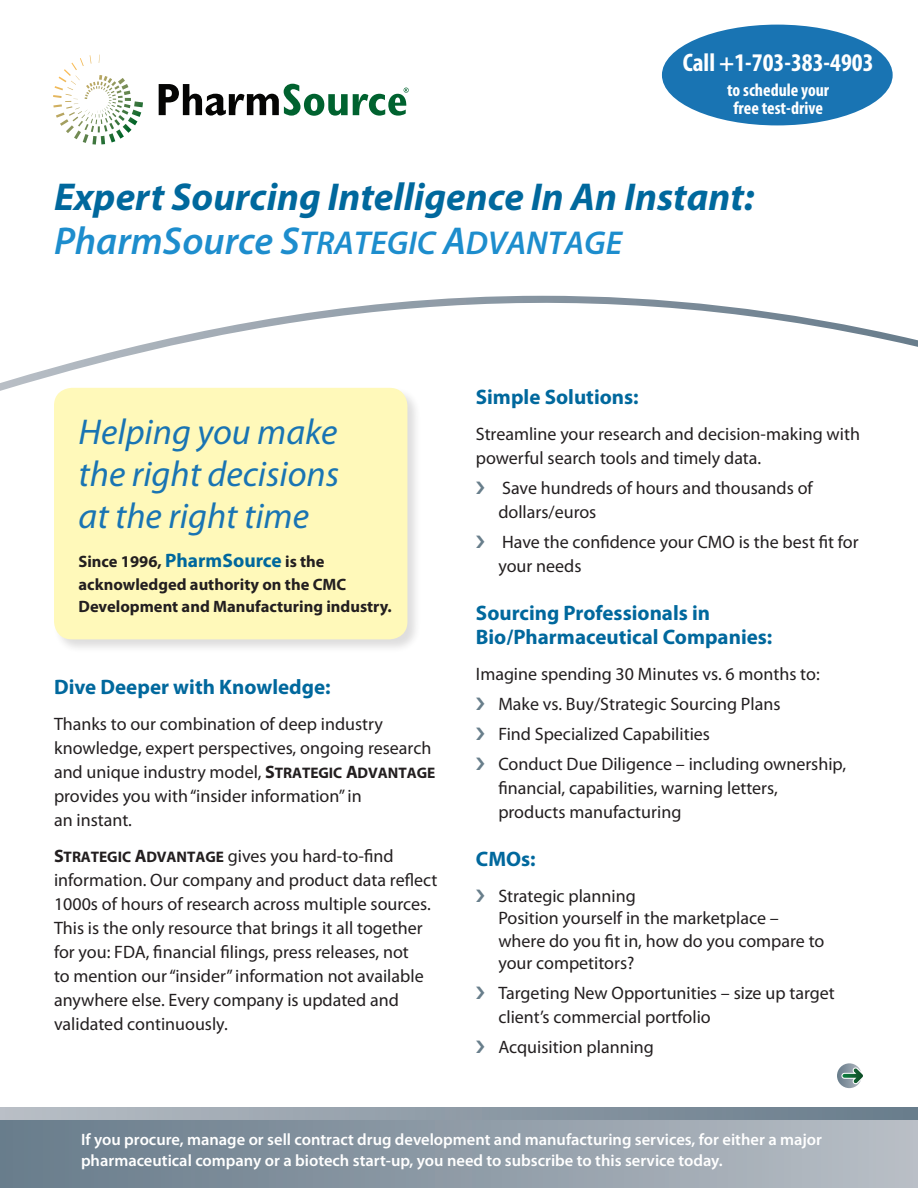
<style>
.page{position:relative;width:918px;height:1188px;background:#fff}
.page>*{position:absolute;margin:0;border:0;box-sizing:border-box;transform-origin:0 0}
.t1{font:italic 700 39px "Myriad Pro";color:#00689d}
.italic_title{font:italic 36px/42px "Myriad Pro";color:#1974b3;text-align:justify}
.t2{font:33.15px "Myriad Pro Semibold It SC850";color:#1d8dcd}
.t3{font:700 condensed 25.5px "Myriad Pro";color:#fff}
.subtitle{font:700 21px/24px "Myriad Pro";color:#00689d}
.text{font:18px/24px "Myriad Pro";color:#231f20}
.bullet_new{font:18px/24px "Myriad Pro";color:#231f20}
.t4{font:700 condensed 18px/18px "Myriad Pro";color:#fff;text-align:center}
.t5{font:600 16.5px/21px "Myriad Pro";color:#fff}
.text-2{font:700 16.5px/22.5px "Myriad Pro";color:#231f20}
.s1{font-family:"Myriad Pro";font-weight:600;font-style:italic;font-size:39px}
.s2{font-size:39px}
.s3{font-size:19.5px;color:#00689d}
.s4{font-family:"Myriad Pro Bold SC850"}
.s5{font-family:"Myriad Pro Bold SC850";font-size:15.3px}
</style>
<div class="page">
<svg style="left:0;top:295px;width:918px;height:96px"></svg>
<div style="left:53px;top:387px;width:369px;height:267px;background:#231f20;opacity:.15"></div>
<div style="left:54px;top:388px;width:353px;height:251px;background:#fff9ba;border-radius:18px"></div>
<svg style="left:0;top:1108px;width:918px;height:13px;background:#8f9ca7"></svg>
<div style="left:0;top:1121px;width:918px;height:67px;background:linear-gradient(to right,#677b8a,#b8bec5)"></div>
<svg style="left:837px;top:1063px;width:25px;height:25px"></svg>
<svg style="left:841px;top:1067px;width:22px;height:17px"></svg>
<svg style="left:159px;top:84px;width:250px;height:32px"></svg>
<svg style="left:53px;top:55px;width:90px;height:90px"></svg>
<div style="left:662px;top:25px;width:231px;height:100px;background:#1974b3;border-radius:50%"></div>
<p class="t3" style="left:683px;top:47px;width:192px">Call +1-703-383-4903</p>
<p class="t4" style="left:727px;top:81px;width:104px">to schedule your free test-drive</p>
<p class="t1" style="left:54px;top:172px;width:702px">Expert Sourcing Intelligence In An Instant:</p>
<p class="t2" style="left:54px;top:221px;width:570px"><span class="s1">PharmSource</span> <span class="s2">S</span>TRATEGIC <span class="s2">A</span>DVANTAGE</p>
<p class="italic_title" style="left:79px;top:411px;width:262px">Helping you make the right decisions at the right time</p>
<p class="text-2" style="left:79px;top:550px;width:315px">Since 1996, <span class="s3">PharmSource</span> is the acknowledged authority on the CMC<br>Development and Manufacturing industry.</p>
<p class="subtitle" style="left:54px;top:674px;width:278px">Dive Deeper with Knowledge:</p>
<p class="text" style="left:54px;top:711px;width:383px">Thanks to our combination of deep industry knowledge, expert perspectives, ongoing research and unique industry model, <span class="s4">S</span><span class="s5">TRATEGIC</span> <span class="s4">A</span><span class="s5">DVANTAGE </span>provides you with “insider information” in<br>an instant.</p>
<p class="text" style="left:54px;top:843px;width:385px"><span class="s4">S</span><span class="s5">TRATEGIC</span> <span class="s4">A</span><span class="s5">DVANTAGE</span> gives you hard-to-find information. Our company and product data reflect 1000s of hours of research across multiple sources.<br>This is the only resource that brings it all together for you: FDA, financial filings, press releases, not<br>to mention our “insider” information not available anywhere else. Every company is updated and validated continuously.</p>
<p class="subtitle" style="left:476px;top:384px;width:164px">Simple Solutions:</p>
<p class="text" style="left:476px;top:421px;width:386px">Streamline your research and decision-making with powerful search tools and timely data.</p>
<p class="bullet_new" style="left:498px;top:475px;width:316px">Save hundreds of hours and thousands of dollars/euros</p>
<p class="bullet_new" style="left:498px;top:529px;width:362px">Have the confidence your CMO is the best fit for your needs</p>
<p class="subtitle" style="left:476px;top:600px;width:298px">Sourcing Professionals in<br>Bio/Pharmaceutical Companies:</p>
<p class="text" style="left:476px;top:661px;width:345px">Imagine spending 30 Minutes vs. 6 months to:</p>
<p class="bullet_new" style="left:498px;top:691px;width:284px">Make vs. Buy/Strategic Sourcing Plans</p>
<p class="bullet_new" style="left:498px;top:721px;width:213px">Find Specialized Capabilities</p>
<p class="bullet_new" style="left:498px;top:751px;width:349px">Conduct Due Diligence – including ownership, financial, capabilities, warning letters, products manufacturing</p>
<p class="subtitle" style="left:476px;top:846px;width:61px">CMOs:</p>
<p class="bullet_new" style="left:498px;top:884px;width:328px;line-height:22.5px">Strategic planning<br>Position yourself in the marketplace – where do you fit in, how do you compare to your competitors?</p>
<p class="bullet_new" style="left:498px;top:981px;width:338px">Targeting New Opportunities – size up target client’s commercial portfolio</p>
<p class="bullet_new" style="left:498px;top:1035px;width:157px">Acquisition planning</p>
<p class="t5" style="left:81px;top:1128px;width:743px">If you procure, manage or sell contract drug development and manufacturing services, for either a major pharmaceutical company or a biotech start-up, you need to subscribe to this service today.</p>
</div>
